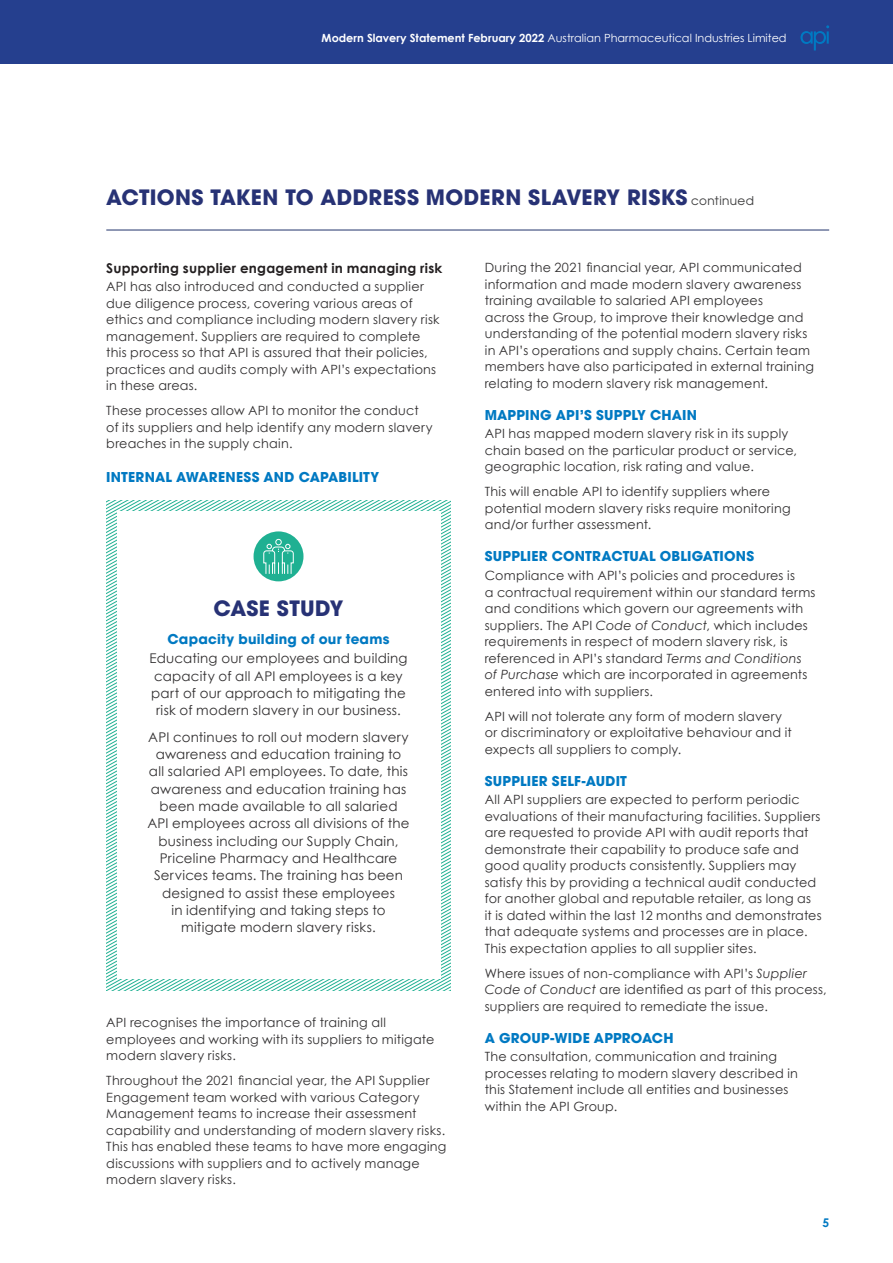
<style>
.page{position:relative;width:893px;height:1263px;background:#fff}
.page>*{position:absolute;margin:0;border:0;box-sizing:border-box;transform-origin:0 0}
.t1{font:700 21px "Avant Garde";letter-spacing:.015em;color:#273275}
.t2{font:700 13.5px "Avant Garde";letter-spacing:.015em;color:#0079c2}
.t3{font:700 13.5px "Century Gothic";letter-spacing:.02em;color:#231f20}
.t4{font:13.35px/17.4px "Century Gothic";letter-spacing:.02em;color:#312f30;text-align:center}
.t5{font:12.75px/16.5px "Century Gothic";letter-spacing:.02em;color:#312f30}
.t6{font:700 12px "Century Gothic";color:#0079c2}
.t7{font:11.25px "Century Gothic";color:#fff}
.s1{font-weight:700}
.s2{font-weight:400;font-size:12px;color:#3e3e3f}
.s3{font-style:italic}
</style>
<div class="page">
<hr style="left:106px;top:230px;width:723px;height:1px;background:#21346b">
<svg style="left:106px;top:501px;width:345px;height:158px"></svg>
<svg style="left:106px;top:659px;width:345px;height:331px"></svg>
<div style="left:117px;top:511px;width:323px;height:468px;background:#fff"></div>
<div style="left:254px;top:531px;width:49px;height:50px;background:#1fb092;border-radius:50%"></div>
<svg style="left:263px;top:538px;width:31px;height:36px"></svg>
<div style="left:0;top:0;width:893px;height:64px;background:#253f8e"></div>
<svg style="left:800px;top:25px;width:29px;height:25px"></svg>
<p class="t7" style="left:322px;top:31px;width:467px"><span class="s1">Modern Slavery Statement February 2022</span> Australian Pharmaceutical Industries Limited</p>
<h1 class="t1" style="left:106px;top:184px;width:649px">ACTIONS TAKEN TO ADDRESS MODERN SLAVERY RISKS <span class="s2">continued</span></h1>
<p class="t3" style="left:106px;top:259px;width:338px">Supporting supplier engagement in managing risk</p>
<p class="t5" style="left:106px;top:278px;width:335px">API has also introduced and conducted a supplier due diligence process, covering various areas of ethics and compliance including modern slavery risk management. Suppliers are required to complete this process so that API is assured that their policies, practices and audits comply with API’s expectations in these areas.</p>
<p class="t5" style="left:106px;top:402px;width:328px">These processes allow API to monitor the conduct of its suppliers and help identify any modern slavery breaches in the supply chain.</p>
<p class="t2" style="left:106px;top:468px;width:274px">INTERNAL AWARENESS AND CAPABILITY</p>
<h1 class="t1" style="left:214px;top:595px;width:131px">CASE STUDY</h1>
<p class="t2" style="left:168px;top:630px;width:224px">Capacity building of our teams</p>
<p class="t4" style="left:149px;top:650px;width:260px">Educating our employees and building capacity of all API employees is a key part of our approach to mitigating the risk of modern slavery in our business.</p>
<p class="t4" style="left:147px;top:728px;width:264px">API continues to roll out modern slavery awareness and education training to all salaried API employees. To date, this awareness and education training has been made available to all salaried API employees across all divisions of the business including our Supply Chain, Priceline Pharmacy and Healthcare Services teams. The training has been designed to assist these employees<br>in identifying and taking steps to mitigate modern slavery risks.</p>
<p class="t5" style="left:106px;top:1014px;width:330px">API recognises the importance of training all employees and working with its suppliers to mitigate modern slavery risks.</p>
<p class="t5" style="left:106px;top:1072px;width:342px">Throughout the 2021 financial year, the API Supplier Engagement team worked with various Category Management teams to increase their assessment capability and understanding of modern slavery risks.<br>This has enabled these teams to have more engaging discussions with suppliers and to actively manage modern slavery risks.</p>
<p class="t5" style="left:485px;top:259px;width:331px">During the 2021 financial year, API communicated information and made modern slavery awareness training available to salaried API employees<br>across the Group, to improve their knowledge and understanding of the potential modern slavery risks in API’s operations and supply chains. Certain team members have also participated in external training relating to modern slavery risk management.</p>
<p class="t2" style="left:485px;top:406px;width:214px">MAPPING API’S SUPPLY CHAIN</p>
<p class="t5" style="left:485px;top:425px;width:314px">API has mapped modern slavery risk in its supply chain based on the particular product or service, geographic location, risk rating and value.</p>
<p class="t5" style="left:485px;top:483px;width:308px">This will enable API to identify suppliers where potential modern slavery risks require monitoring and/or further assessment.</p>
<p class="t2" style="left:485px;top:548px;width:271px">SUPPLIER CONTRACTUAL OBLIGATIONS</p>
<p class="t5" style="left:485px;top:567px;width:332px">Compliance with API’s policies and procedures is<br>a contractual requirement within our standard terms and conditions which govern our agreements with suppliers. The API <span class="s3">Code of Conduct</span>, which includes requirements in respect of modern slavery risk, is referenced in API’s standard <span class="s3">Terms and Conditions of Purchase</span> which are incorporated in agreements entered into with suppliers.</p>
<p class="t5" style="left:485px;top:707px;width:309px">API will not tolerate any form of modern slavery or discriminatory or exploitative behaviour and it expects all suppliers to comply.</p>
<p class="t2" style="left:485px;top:772px;width:144px">SUPPLIER SELF-AUDIT</p>
<p class="t5" style="left:485px;top:791px;width:338px">All API suppliers are expected to perform periodic evaluations of their manufacturing facilities. Suppliers are requested to provide API with audit reports that demonstrate their capability to produce safe and good quality products consistently. Suppliers may satisfy this by providing a technical audit conducted for another global and reputable retailer, as long as<br>it is dated within the last 12 months and demonstrates that adequate systems and processes are in place.<br>This expectation applies to all supplier sites.</p>
<p class="t5" style="left:485px;top:965px;width:344px">Where issues of non-compliance with API’s <span class="s3">Supplier<br>Code of Conduct</span> are identified as part of this process, suppliers are required to remediate the issue.</p>
<p class="t2" style="left:485px;top:1029px;width:190px">A GROUP-WIDE APPROACH</p>
<p class="t5" style="left:485px;top:1048px;width:315px">The consultation, communication and training processes relating to modern slavery described in this Statement include all entities and businesses within the API Group.</p>
<p class="t6" style="left:822px;top:1215px;width:8px">5</p>
</div>
